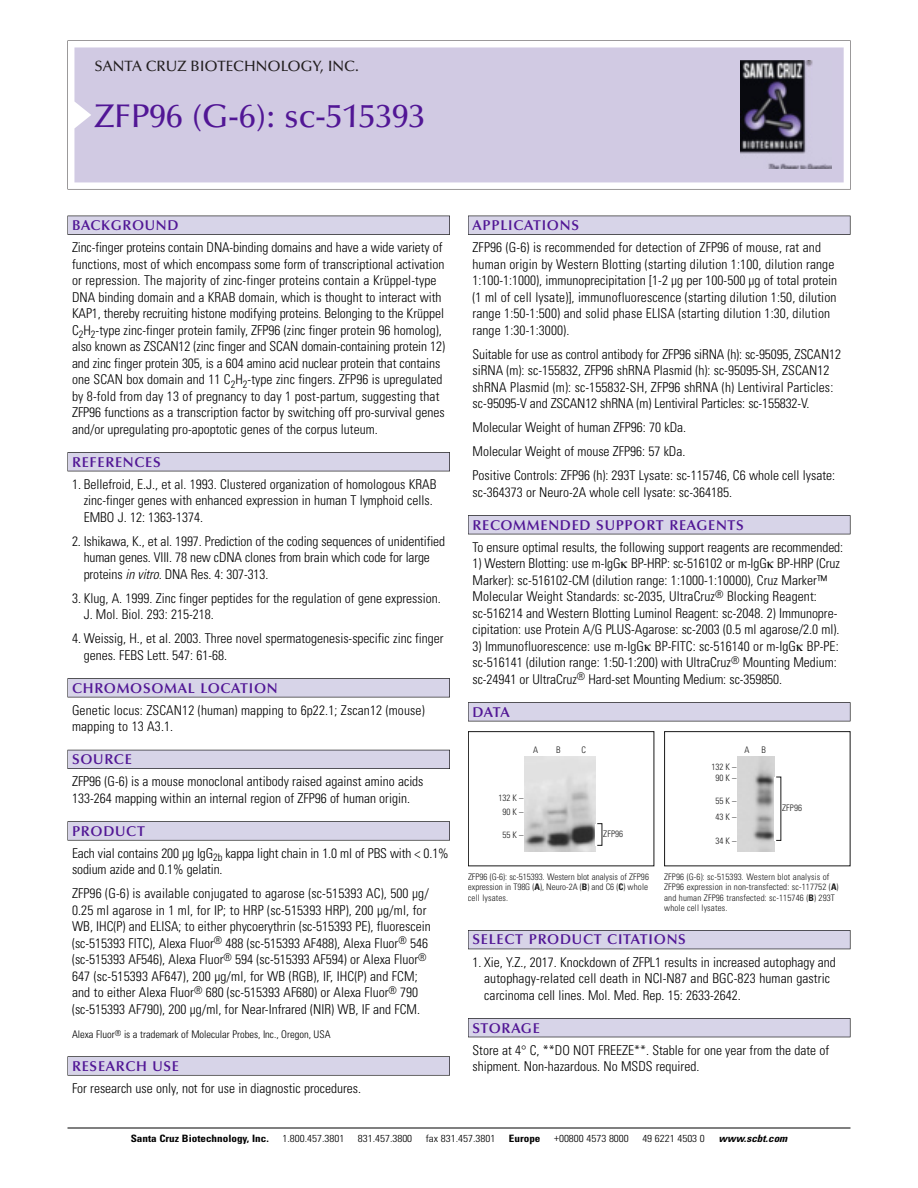
<style>
.page{position:relative;width:918px;height:1188px;background:#fff}
.page>*{position:absolute;margin:0;border:0;box-sizing:border-box;transform-origin:0 0}
.t1{font:500 33px "Optima";color:#511695}
.t2{font:500 15px "Optima";color:#231f20}
.t3{font:600 14.25px "Optima";letter-spacing:.05em;color:#511695}
.t4{font:300 condensed 13.5px/16.5px "Univers";color:#000}
.t5{font:300 condensed 10.5px "Univers";color:#000}
.t6{font:300 condensed 10.2px "Univers";color:#000;scale:1.1 1}
.t7{font:700 condensed 10.2px "Univers";color:#000;scale:1.1 1}
.t8{font:italic 700 condensed 10.2px "Univers";color:#000;scale:1.1 1}
.t9{font:300 condensed 9px/10.5px "Univers";letter-spacing:.015em;color:#191919;text-align:center}
.s1{font-style:italic}
.s2{font-weight:700}
</style>
<div class="page">
<svg style="left:74px;top:41px;width:777px;height:148px"></svg>
<div style="left:74px;top:47px;width:770px;height:135px;background:#d1cae3"></div>
<img style="left:741px;top:60px;width:90px;height:108px">
<div style="left:68px;top:216px;width:382px;height:19px;background:#535256"></div>
<div style="left:68px;top:216px;width:381px;height:18px;background:#d7d4e8"></div>
<div style="left:68px;top:452px;width:382px;height:19px;background:#515155"></div>
<div style="left:68px;top:453px;width:381px;height:18px;background:#d7d4e8"></div>
<div style="left:68px;top:678px;width:382px;height:19px;background:#545357"></div>
<div style="left:68px;top:679px;width:381px;height:18px;background:#d7d4e8"></div>
<div style="left:68px;top:750px;width:382px;height:19px;background:#535259"></div>
<div style="left:68px;top:750px;width:381px;height:18px;background:#d7d4e8"></div>
<svg style="left:68px;top:821px;width:382px;height:20px"></svg>
<div style="left:68px;top:822px;width:381px;height:18px;background:#d7d4e8"></div>
<svg style="left:68px;top:1056px;width:382px;height:20px"></svg>
<div style="left:68px;top:1057px;width:381px;height:18px;background:#d7d4e8"></div>
<div style="left:468px;top:216px;width:382px;height:19px;background:#535256"></div>
<div style="left:468px;top:216px;width:382px;height:18px;background:#d7d4e8"></div>
<div style="left:468px;top:515px;width:382px;height:19px;background:#515155"></div>
<div style="left:468px;top:516px;width:382px;height:18px;background:#d7d4e8"></div>
<div style="left:468px;top:702px;width:382px;height:19px;background:#545357"></div>
<div style="left:468px;top:703px;width:382px;height:18px;background:#d7d4e8"></div>
<div style="left:468px;top:930px;width:382px;height:19px;background:#525158"></div>
<div style="left:468px;top:931px;width:382px;height:18px;background:#d7d4e8"></div>
<div style="left:468px;top:1018px;width:382px;height:19px;background:#515056"></div>
<div style="left:468px;top:1019px;width:382px;height:18px;background:#d7d4e8"></div>
<hr style="left:68px;top:1128px;width:782px;height:1px;background:#000">
<div style="left:468px;top:731px;width:186px;height:135px;border:1px solid #191919"></div>
<img style="left:525px;top:756px;width:71px;height:96px">
<div style="left:664px;top:731px;width:186px;height:135px;border:1px solid #191919"></div>
<img style="left:738px;top:756px;width:37px;height:96px">
<p class="t2" style="left:94px;top:60px;width:266px">SANTA CRUZ BIOTECHNOLOGY, INC.</p>
<p class="t1" style="left:94px;top:102px;width:332px">ZFP96 (G-6): sc-515393</p>
<p class="t3" style="left:72px;top:219px;width:108px">BACKGROUND</p>
<p class="t4" style="left:72px;top:240px;width:375px">Zinc-finger proteins contain DNA-binding domains and have a wide variety of functions, most of which encompass some form of transcriptional activation or repression. The majority of zinc-finger proteins contain a Krüppel-type DNA binding domain and a KRAB domain, which is thought to interact with KAP1, thereby recruiting histone modifying proteins. Belonging to the Krüppel C<sub>2</sub>H<sub>2</sub>-type zinc-finger protein family, ZFP96 (zinc finger protein 96 homolog), also known as ZSCAN12 (zinc finger and SCAN domain-containing protein 12) and zinc finger protein 305, is a 604 amino acid nuclear protein that contains one SCAN box domain and 11 C<sub>2</sub>H<sub>2</sub>-type zinc fingers. ZFP96 is upregulated by 8-fold from day 13 of pregnancy to day 1 post-partum, suggesting that ZFP96 functions as a transcription factor by switching off pro-survival genes and/or upregulating pro-apoptotic genes of the corpus luteum.</p>
<p class="t3" style="left:72px;top:456px;width:90px">REFERENCES</p>
<p class="t4" style="left:84px;top:477px;width:354px;text-indent:-12px">1. Bellefroid, E.J., et al. 1993. Clustered organization of homologous KRAB zinc-finger genes with enhanced expression in human T lymphoid cells.<br>EMBO J. 12: 1363-1374.</p>
<p class="t4" style="left:84px;top:534px;width:363px;text-indent:-12px">2. Ishikawa, K., et al. 1997. Prediction of the coding sequences of unidentified human genes. VIII. 78 new cDNA clones from brain which code for large proteins <span class="s1">in vitro.</span>DNA Res. 4: 307-313.</p>
<p class="t4" style="left:84px;top:591px;width:359px;text-indent:-12px">3. Klug, A. 1999. Zinc finger peptides for the regulation of gene expression.<br>J. Mol. Biol. 293: 215-218.</p>
<p class="t4" style="left:84px;top:631px;width:362px;text-indent:-12px">4. Weissig, H., et al. 2003. Three novel spermatogenesis-specific zinc finger genes. FEBS Lett. 547: 61-68.</p>
<p class="t3" style="left:72px;top:682px;width:207px">CHROMOSOMAL LOCATION</p>
<p class="t4" style="left:72px;top:703px;width:354px">Genetic locus: ZSCAN12 (human) mapping to 6p22.1; Zscan12 (mouse) mapping to 13 A3.1.</p>
<p class="t3" style="left:72px;top:753px;width:61px">SOURCE</p>
<p class="t4" style="left:72px;top:775px;width:353px">ZFP96 (G-6) is a mouse monoclonal antibody raised against amino acids<br>133-264 mapping within an internal region of ZFP96 of human origin.</p>
<p class="t3" style="left:72px;top:825px;width:74px">PRODUCT</p>
<p class="t4" style="left:72px;top:846px;width:378px">Each vial contains 200 µg IgG<sub>2b</sub> kappa light chain in 1.0 ml of PBS with &lt; 0.1% sodium azide and 0.1% gelatin.</p>
<p class="t4" style="left:72px;top:887px;width:360px">ZFP96 (G-6) is available conjugated to agarose (sc-515393 AC), 500 µg/ 0.25 ml agarose in 1 ml, for IP; to HRP (sc-515393 HRP), 200 µg/ml, for WB, IHC(P) and ELISA; to either phycoerythrin (sc-515393 PE), fluorescein (sc-515393 FITC), Alexa Fluor<sup>®</sup> 488 (sc-515393 AF488), Alexa Fluor<sup>®</sup> 546 (sc-515393 AF546), Alexa Fluor<sup>®</sup> 594 (sc-515393 AF594) or Alexa Fluor<sup>® </sup>647 (sc-515393 AF647), 200 µg/ml, for WB (RGB), IF, IHC(P) and FCM; and to either Alexa Fluor<sup>®</sup> 680 (sc-515393 AF680) or Alexa Fluor<sup>®</sup> 790 (sc-515393 AF790), 200 µg/ml, for Near-Infrared (NIR) WB, IF and FCM.</p>
<p class="t5" style="left:72px;top:1030px;width:260px">Alexa Fluor<sup>®</sup> is a trademark of Molecular Probes, Inc., Oregon, USA</p>
<p class="t3" style="left:72px;top:1060px;width:109px">RESEARCH USE</p>
<p class="t4" style="left:72px;top:1081px;width:291px">For research use only, not for use in diagnostic procedures.</p>
<p class="t3" style="left:473px;top:219px;width:108px">APPLICATIONS</p>
<p class="t4" style="left:473px;top:240px;width:366px">ZFP96 (G-6) is recommended for detection of ZFP96 of mouse, rat and human origin by Western Blotting (starting dilution 1:100, dilution range 1:100-1:1000), immunoprecipitation [1-2 µg per 100-500 µg of total protein (1 ml of cell lysate)], immunofluorescence (starting dilution 1:50, dilution range 1:50-1:500) and solid phase ELISA (starting dilution 1:30, dilution range 1:30-1:3000).</p>
<p class="t4" style="left:473px;top:347px;width:370px">Suitable for use as control antibody for ZFP96 siRNA (h): sc-95095, ZSCAN12 siRNA (m): sc-155832, ZFP96 shRNA Plasmid (h): sc-95095-SH, ZSCAN12 shRNA Plasmid (m): sc-155832-SH, ZFP96 shRNA (h) Lentiviral Particles: sc-95095-V and ZSCAN12 shRNA (m) Lentiviral Particles: sc-155832-V.</p>
<p class="t4" style="left:473px;top:420px;width:215px">Molecular Weight of human ZFP96: 70 kDa.</p>
<p class="t4" style="left:473px;top:444px;width:214px">Molecular Weight of mouse ZFP96: 57 kDa.</p>
<p class="t4" style="left:473px;top:468px;width:364px">Positive Controls: ZFP96 (h): 293T Lysate: sc-115746, C6 whole cell lysate: sc-364373 or Neuro-2A whole cell lysate: sc-364185.</p>
<p class="t3" style="left:473px;top:519px;width:273px">RECOMMENDED SUPPORT REAGENTS</p>
<p class="t4" style="left:473px;top:540px;width:372px">To ensure optimal results, the following support reagents are recommended:</p>
<p class="t4" style="left:473px;top:556px;width:369px">1) Western Blotting: use m-IgG BP-HRP: sc-516102 or m-IgG BP-HRP (Cruz Marker): sc-516102-CM (dilution range: 1:1000-1:10000), Cruz Marker™ Molecular Weight Standards: sc-2035, UltraCruz<sup>®</sup> Blocking Reagent: sc-516214 and Western Blotting Luminol Reagent: sc-2048. 2) Immunopre&shy;cipitation: use Protein A/G PLUS-Agarose: sc-2003 (0.5 ml agarose/2.0 ml).</p>
<p class="t4" style="left:473px;top:639px;width:368px">3) Immunofluorescence: use m-IgG BP-FITC: sc-516140 or m-IgG BP-PE: sc-516141 (dilution range: 1:50-1:200) with UltraCruz<sup>®</sup> Mounting Medium: sc-24941 or UltraCruz<sup>®</sup> Hard-set Mounting Medium: sc-359850.</p>
<p class="t3" style="left:473px;top:706px;width:39px">DATA</p>
<p class="t9" style="left:533px;top:746px;width:7px">A</p>
<p class="t9" style="left:556px;top:746px;width:6px">B</p>
<p class="t9" style="left:581px;top:746px;width:6px">C</p>
<p class="t9" style="left:499px;top:792px;width:26px;line-height:14.2px">132 K –<br>90K–</p>
<p class="t9" style="left:503px;top:830px;width:22px">55K–</p>
<p class="t9" style="left:603px;top:829px;width:22px">ZFP96</p>
<p class="t9" style="left:468px;top:872px;width:183px;text-align:justify">ZFP96 (G-6): sc-515393. Western blot analysis of ZFP96 expression in T98G (<span class="s2">A</span>), Neuro-2A (<span class="s2">B</span>) and C6 (<span class="s2">C</span>) whole cell lysates.</p>
<p class="t9" style="left:712px;top:761px;width:26px;line-height:11.9px">132 K –<br>90K–</p>
<p class="t9" style="left:716px;top:793px;width:22px;line-height:16.8px;text-align:left">55K–<br>43K–</p>
<p class="t9" style="left:716px;top:837px;width:22px">34K–</p>
<p class="t9" style="left:744px;top:746px;width:7px">A</p>
<p class="t9" style="left:762px;top:746px;width:6px">B</p>
<p class="t9" style="left:782px;top:803px;width:22px">ZFP96</p>
<p class="t9" style="left:664px;top:872px;width:176px;text-align:left">ZFP96 (G-6): sc-515393. Western blot analysis of ZFP96 expression in non-transfected: sc-117752 (<span class="s2">A</span>) and human ZFP96 transfected: sc-115746 (<span class="s2">B</span>) 293T whole cell lysates.</p>
<p class="t3" style="left:473px;top:934px;width:215px">SELECT PRODUCT CITATIONS</p>
<p class="t4" style="left:484px;top:955px;width:353px;text-indent:-12px">1. Xie, Y.Z., 2017. Knockdown of ZFPL1 results in increased autophagy and autophagy-related cell death in NCI-N87 and BGC-823 human gastric carcinoma cell lines. Mol. Med. Rep. 15: 2633-2642.</p>
<p class="t3" style="left:473px;top:1022px;width:69px">STORAGE</p>
<p class="t4" style="left:473px;top:1043px;width:358px">Store at 4° C, **DO NOT FREEZE**. Stable for one year from the date of shipment. Non-hazardous. No MSDS required.</p>
<p class="t7" style="left:131px;top:1135px;width:127px">Santa Cruz Biotechnology, Inc.</p>
<p class="t6" style="left:282px;top:1135px;width:58px">1.800.457.3801</p>
<p class="t6" style="left:358px;top:1135px;width:51px">831.457.3800</p>
<p class="t6" style="left:426px;top:1135px;width:65px">fax 831.457.3801</p>
<p class="t7" style="left:509px;top:1135px;width:30px">Europe</p>
<p class="t6" style="left:554px;top:1135px;width:69px">+00800 4573 8000</p>
<p class="t6" style="left:642px;top:1135px;width:58px">49 6221 4503 0</p>
<p class="t8" style="left:719px;top:1135px;width:66px">www.scbt.com</p>
</div>
